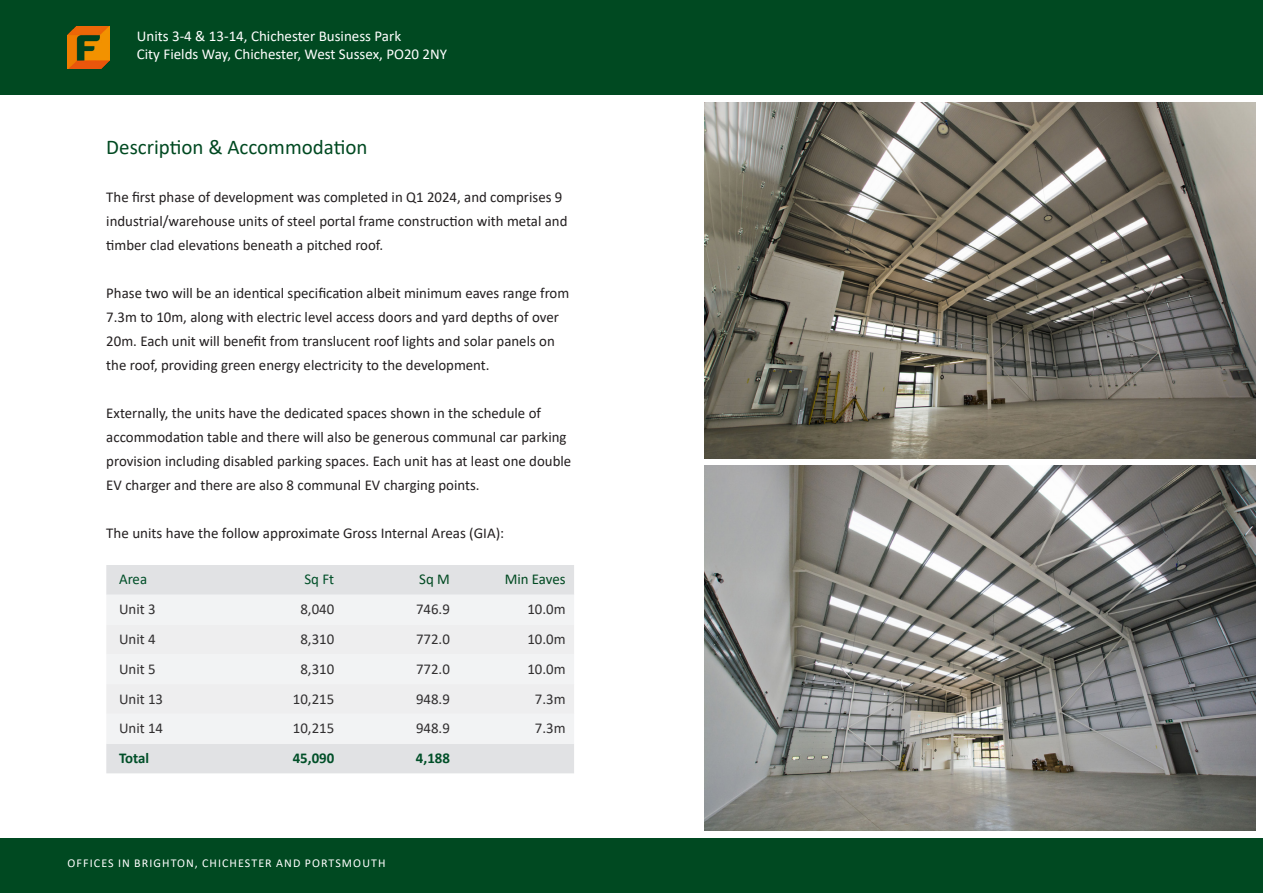
<style>
.page{position:relative;width:1263px;height:893px;background:#fff}
.page>*{position:absolute;margin:0;border:0;box-sizing:border-box;transform-origin:0 0}
.Flude_-_Sub_Header{font:21px "Calibri";color:#004921}
.Flude_-_Standard_Paragraph_Text{font:15px/24px "Calibri";color:#231f20}
.t1{font:15px "Calibri";color:#312f30}
.t2{font:15px "Calibri";color:#fff}
.t3{font:700 15px "Calibri";color:#004f28}
.t4{font:15px "Calibri";color:#004921}
.t5{font:15px "Calibri";color:#004f28}
.t6{font:12px "Calibri";letter-spacing:.09em;color:#fff}
</style>
<div class="page">
<div style="left:0;top:0;width:1263px;height:95px;background:#004921"></div>
<img style="left:67px;top:26px;width:43px;height:42px">
<div style="left:0;top:838px;width:1263px;height:55px;background:#004921"></div>
<div style="left:106px;top:565px;width:468px;height:208px;background:#e1e2e4"></div>
<div style="left:106px;top:595px;width:468px;height:149px;background:#f2f3f4"></div>
<div style="left:106px;top:624px;width:468px;height:90px;background:#eeeeef"></div>
<img style="left:705px;top:465px;width:550px;height:366px">
<img style="left:705px;top:102px;width:550px;height:356px">
<p class="t2" style="left:137px;top:26px;width:266px">Units 3-4 &amp; 13-14, Chichester Business Park</p>
<p class="t2" style="left:137px;top:44px;width:312px">City Fields Way, Chichester, West Sussex, PO20 2NY</p>
<p class="Flude_-_Sub_Header" style="left:106px;top:132px;width:263px">Description &amp; Accommodation</p>
<p class="Flude_-_Standard_Paragraph_Text" style="left:106px;top:185px;width:463px">The first phase of development was completed in Q1 2024, and comprises 9 industrial/warehouse units of steel portal frame construction with metal and timber clad elevations beneath a pitched roof.</p>
<p class="Flude_-_Standard_Paragraph_Text" style="left:106px;top:281px;width:464px">Phase two will be an identical specification albeit minimum eaves range from 7.3m to 10m, along with electric level access doors and yard depths of over 20m. Each unit will benefit from translucent roof lights and solar panels on the roof, providing green energy electricity to the development.</p>
<p class="Flude_-_Standard_Paragraph_Text" style="left:106px;top:401px;width:466px">Externally, the units have the dedicated spaces shown in the schedule of accommodation table and there will also be generous communal car parking provision including disabled parking spaces. Each unit has at least one double EV charger and there are also 8 communal EV charging points.</p>
<p class="Flude_-_Standard_Paragraph_Text" style="left:106px;top:521px;width:399px">The units have the follow approximate Gross Internal Areas (GIA):</p>
<p class="t5" style="left:119px;top:569px;width:30px">Area</p>
<p class="t5" style="left:304px;top:569px;width:31px">Sq Ft</p>
<p class="t4" style="left:419px;top:569px;width:32px">Sq M</p>
<p class="t4" style="left:505px;top:569px;width:62px">Min Eaves</p>
<p class="t1" style="left:119px;top:599px;width:38px">Unit 3</p>
<p class="t1" style="left:300px;top:599px;width:35px">8,040</p>
<p class="t1" style="left:416px;top:599px;width:35px">746.9</p>
<p class="t1" style="left:527px;top:599px;width:40px">10.0m</p>
<p class="t1" style="left:119px;top:629px;width:38px">Unit 4</p>
<p class="t1" style="left:300px;top:629px;width:35px">8,310</p>
<p class="t1" style="left:416px;top:629px;width:35px">772.0</p>
<p class="t1" style="left:527px;top:629px;width:40px">10.0m</p>
<p class="t1" style="left:119px;top:658px;width:38px">Unit 5</p>
<p class="t1" style="left:300px;top:658px;width:35px">8,310</p>
<p class="t1" style="left:416px;top:658px;width:35px">772.0</p>
<p class="t1" style="left:527px;top:658px;width:40px">10.0m</p>
<p class="t1" style="left:119px;top:688px;width:46px">Unit 13</p>
<p class="t1" style="left:293px;top:688px;width:43px">10,215</p>
<p class="t1" style="left:416px;top:688px;width:35px">948.9</p>
<p class="t1" style="left:535px;top:688px;width:32px">7.3m</p>
<p class="t1" style="left:119px;top:718px;width:46px">Unit 14</p>
<p class="t1" style="left:293px;top:718px;width:43px">10,215</p>
<p class="t1" style="left:416px;top:718px;width:35px">948.9</p>
<p class="t1" style="left:535px;top:718px;width:32px">7.3m</p>
<p class="t3" style="left:119px;top:747px;width:32px">Total</p>
<p class="t3" style="left:293px;top:747px;width:43px">45,090</p>
<p class="t3" style="left:416px;top:747px;width:35px">4,188</p>
<p class="t6" style="left:68px;top:855px;width:319px">OFFICES IN BRIGHTON, CHICHESTER AND PORTSMOUTH</p>
</div>
